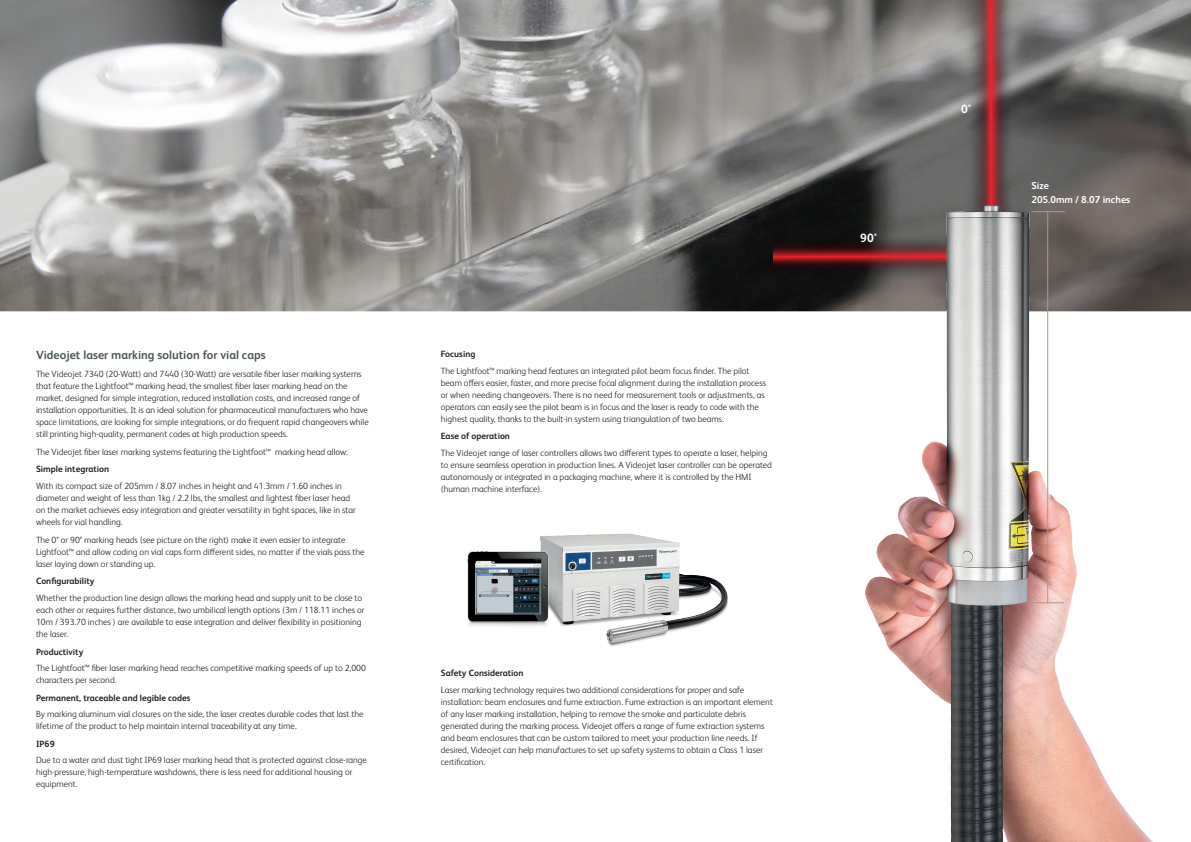
<style>
.page{position:relative;width:1191px;height:842px;background:#fff}
.page>*{position:absolute;margin:0;border:0;box-sizing:border-box;transform-origin:0 0}
.Überschrift_im_Text{font:700 12px "FS Albert Pro";color:#4b5657}
.Text_normal{font:700 12px "FS Albert Pro";color:#fff}
.Text_normal-2{font:700 10px "FS Albert Pro";color:#fff}
.Text_normal-3{font:300 9px/12px "FS Albert Pro";color:#231f20}
.Überschrift_im_Text-2{font:300 9px/12px "FS Albert Pro";color:#231f20}
.Text_normal-4{font:700 9px "FS Albert Pro";color:#231f20}
</style>
<div class="page">
<img style="left:0;top:0;width:1191px;height:311px">
<img style="left:773px;top:0;width:382px;height:842px">
<img style="left:467px;top:533px;width:261px;height:114px">
<hr style="left:1047px;top:212px;width:1px;height:391px;background:#a99a8c">
<hr style="left:1031px;top:211px;width:34px;height:1px;background:#a99a8c">
<hr style="left:1030px;top:602px;width:34px;height:1px;background:#a99a8c">
<p class="Überschrift_im_Text" style="left:36px;top:347px;width:231px">Videojet laser marking solution for vial caps</p>
<p class="Überschrift_im_Text-2" style="left:36px;top:367px;width:334px">The Videojet 7340 (20-Watt) and 7440 (30-Watt) are versatile fiber laser marking systems that feature the Lightfoot™ marking head, the smallest fiber laser marking head on the market, designed for simple integration, reduced installation costs, and increased range of installation opportunities. It is an ideal solution for pharmaceutical manufacturers who have space limitations, are looking for simple integrations, or do frequent rapid changeovers while still printing high-quality, permanent codes at high production speeds.</p>
<p class="Text_normal-3" style="left:36px;top:445px;width:313px">The Videojet fiber laser marking systems featuring the Lightfoot™ marking head allow:</p>
<p class="Text_normal-4" style="left:36px;top:463px;width:75px">Simple integration</p>
<p class="Text_normal-3" style="left:36px;top:479px;width:321px">With its compact size of 205mm / 8.07 inches in height and 41.3mm / 1.60 inches in diameter and weight of less than 1kg / 2.2 lbs, the smallest and lightest fiber laser head on the market achieves easy integration and greater versatility in tight spaces, like in star wheels for vial handling.</p>
<p class="Text_normal-3" style="left:36px;top:533px;width:330px">The 0° or 90° marking heads (see picture on the right) make it even easier to integrate<br>Lightfoot™ and allow coding on vial caps form different sides, no matter if the vials pass the laser laying down or standing up.</p>
<p class="Text_normal-4" style="left:36px;top:575px;width:60px">Configurability</p>
<p class="Text_normal-3" style="left:36px;top:591px;width:330px">Whether the production line design allows the marking head and supply unit to be close to each other or requires further distance, two umbilical length options (3m / 118.11 inches or 10m / 393.70 inches ) are available to ease integration and deliver flexibility in positioning the laser.</p>
<p class="Text_normal-4" style="left:36px;top:645px;width:49px">Productivity</p>
<p class="Text_normal-3" style="left:36px;top:661px;width:331px">The Lightfoot™ fiber laser marking head reaches competitive marking speeds of up to 2,000 characters per second.</p>
<p class="Text_normal-4" style="left:36px;top:691px;width:156px">Permanent, traceable and legible codes</p>
<p class="Text_normal-3" style="left:36px;top:707px;width:329px">By marking aluminum vial closures on the side, the laser creates durable codes that last the lifetime of the product to help maintain internal traceability at any time.</p>
<p class="Text_normal-4" style="left:36px;top:737px;width:20px">IP69</p>
<p class="Text_normal-3" style="left:36px;top:754px;width:332px">Due to a water and dust tight IP69 laser marking head that is protected against close-range high-pressure, high-temperature washdowns, there is less need for additional housing or equipment.</p>
<p class="Text_normal-4" style="left:441px;top:348px;width:36px">Focusing</p>
<p class="Text_normal-3" style="left:441px;top:364px;width:327px">The Lightfoot™ marking head features an integrated pilot beam focus finder. The pilot beam offers easier, faster, and more precise focal alignment during the installation process or when needing changeovers. There is no need for measurement tools or adjustments, as operators can easily see the pilot beam is in focus and the laser is ready to code with the highest quality, thanks to the built-in system using triangulation of two beams.</p>
<p class="Text_normal-4" style="left:441px;top:430px;width:71px">Ease of operation</p>
<p class="Text_normal-3" style="left:441px;top:446px;width:333px">The Videojet range of laser controllers allows two different types to operate a laser, helping to ensure seamless operation in production lines. A Videojet laser controller can be operated autonomously or integrated in a packaging machine, where it is controlled by the HMI (human machine interface).</p>
<p class="Text_normal-4" style="left:441px;top:667px;width:84px">Safety Consideration</p>
<p class="Text_normal-3" style="left:441px;top:683px;width:333px">Laser marking technology requires two additional considerations for proper and safe installation: beam enclosures and fume extraction. Fume extraction is an important element of any laser marking installation, helping to remove the smoke and particulate debris generated during the marking process. Videojet offers a range of fume extraction systems and beam enclosures that can be custom tailored to meet your production line needs. If desired, Videojet can help manufactures to set up safety systems to obtain a Class 1 laser certification.</p>
<p class="Text_normal" style="left:860px;top:230px;width:18px">90°</p>
<p class="Text_normal" style="left:961px;top:101px;width:12px">0°</p>
<p class="Text_normal-2" style="left:1031px;top:179px;width:19px">Size</p>
<p class="Text_normal-2" style="left:1031px;top:193px;width:100px">205.0mm / 8.07 inches</p>
</div>
